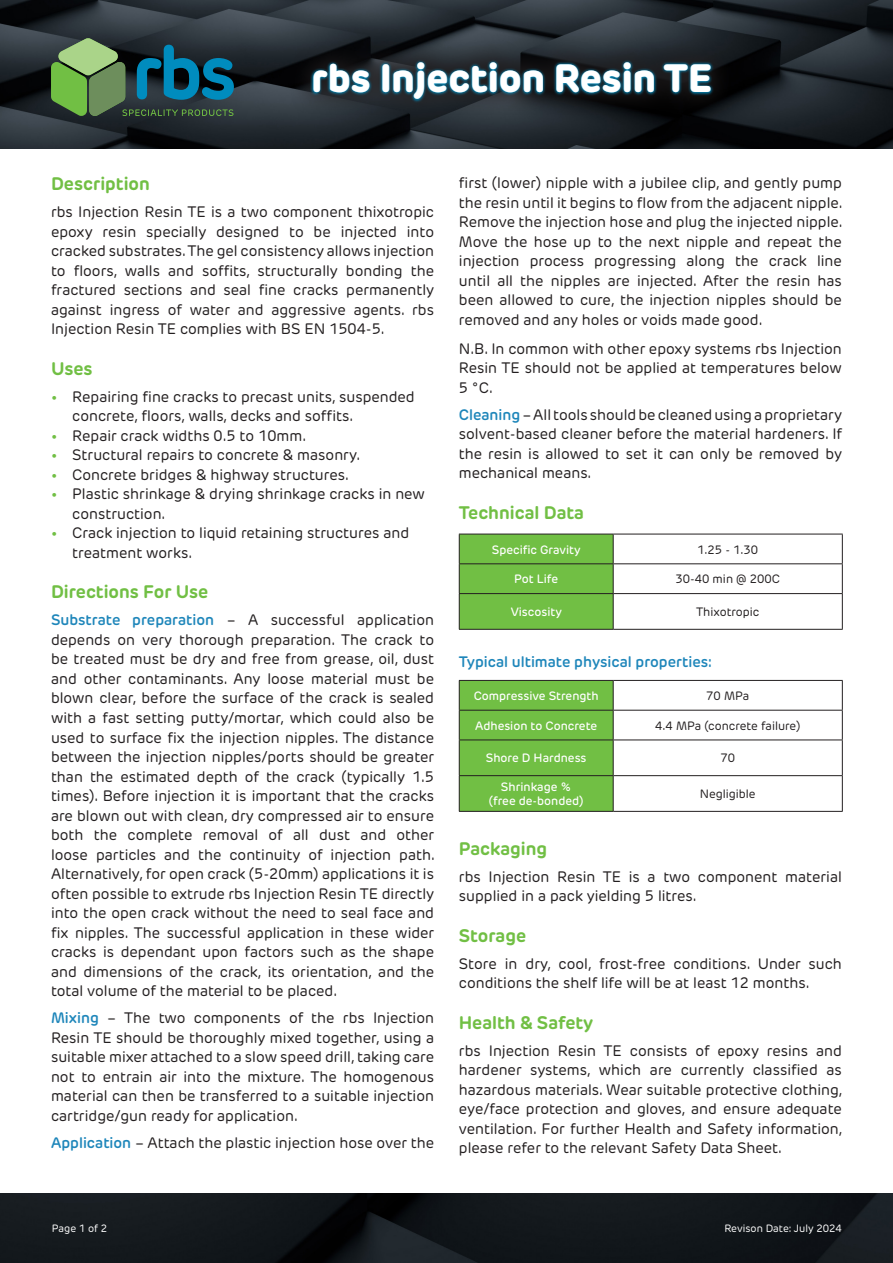
<style>
.page{position:relative;width:893px;height:1263px;background:#fff}
.page>*{position:absolute;margin:0;border:0;box-sizing:border-box;transform-origin:0 0}
.t1{font:800 39px "New Rubrik";color:#fff}
.t2{font:700 18px "New Rubrik";color:#71bf44}
.t3{font:15px/19.5px "New Rubrik";color:#231f20;text-align:justify}
.t4{font:600 15px "New Rubrik";color:#1e86ba}
.t5{font:500 12px/14.4px "New Rubrik";color:#fff;text-align:center}
.t6{font:12px "New Rubrik";color:#231f20}
.t7{font:10.5px "New Rubrik";color:#fff}
.s1{color:#71bf44}
.s2{font-weight:600;color:#1e86ba}
</style>
<div class="page">
<img style="left:0;top:0;width:893px;height:149px">
<img style="left:0;top:1193px;width:893px;height:70px">
<svg style="left:51px;top:38px;width:183px;height:79px;background:#386455"></svg>
<svg style="left:290px;top:40px;width:443px;height:82px;background:#1f252a"></svg>
<svg style="left:310px;top:59px;width:404px;height:44px;background:#124458"></svg>
<hr style="left:613px;top:534px;width:230px;height:1px;background:#231f20">
<hr style="left:613px;top:563px;width:230px;height:1px;background:#231f20">
<svg style="left:459px;top:534px;width:155px;height:95px;background:#6eba43"></svg>
<svg style="left:842px;top:534px;width:1px;height:59px"></svg>
<hr style="left:459px;top:593px;width:154px;height:1px;background:#231f20">
<hr style="left:459px;top:594px;width:1px;height:35px;background:#231f20">
<hr style="left:613px;top:593px;width:230px;height:1px;background:#231f20">
<hr style="left:613px;top:594px;width:1px;height:35px;background:#231f20">
<hr style="left:842px;top:594px;width:1px;height:35px;background:#231f20">
<hr style="left:459px;top:629px;width:154px;height:1px;background:#231f20">
<hr style="left:613px;top:629px;width:230px;height:1px;background:#231f20">
<hr style="left:613px;top:680px;width:230px;height:1px;background:#231f20">
<hr style="left:613px;top:710px;width:230px;height:1px;background:#231f20">
<div style="left:459px;top:680px;width:155px;height:131px;background:#71bf44"></div>
<svg style="left:842px;top:681px;width:1px;height:58px"></svg>
<hr style="left:459px;top:739px;width:154px;height:1px;background:#231f20">
<hr style="left:459px;top:740px;width:1px;height:35px;background:#231f20">
<hr style="left:613px;top:739px;width:230px;height:1px;background:#231f20">
<hr style="left:613px;top:740px;width:1px;height:35px;background:#231f20">
<hr style="left:842px;top:740px;width:1px;height:35px;background:#231f20">
<hr style="left:459px;top:775px;width:154px;height:1px;background:#231f20">
<hr style="left:459px;top:776px;width:1px;height:35px;background:#231f20">
<hr style="left:613px;top:775px;width:230px;height:1px;background:#231f20">
<hr style="left:613px;top:776px;width:1px;height:35px;background:#231f20">
<hr style="left:842px;top:776px;width:1px;height:35px;background:#231f20">
<hr style="left:459px;top:811px;width:154px;height:1px;background:#231f20">
<hr style="left:613px;top:811px;width:230px;height:1px;background:#231f20">
<p class="t1" style="left:311px;top:54px;width:402px">rbs Injection Resin TE</p>
<p class="t2" style="left:51px;top:173px;width:100px">Description</p>
<p class="t3" style="left:51px;top:202px;width:385px">rbs Injection Resin TE is a two component thixotropic epoxy resin specially designed to be injected into cracked substrates. The gel consistency allows injection to floors, walls and soffits, structurally bonding the fractured sections and seal fine cracks permanently against ingress of water and aggressive agents. rbs Injection Resin TE complies with BS EN 1504-5.</p>
<p class="t2" style="left:51px;top:357px;width:43px">Uses</p>
<p class="t3" style="left:51px;top:387px;width:365px"><span class="s1">•</span> Repairing fine cracks to precast units, suspended</p>
<p class="t3" style="left:72px;top:406px;width:282px">concrete, floors, walls, decks and soffits.</p>
<p class="t3" style="left:51px;top:426px;width:257px"><span class="s1">•</span> Repair crack widths 0.5 to 10mm.</p>
<p class="t3" style="left:51px;top:445px;width:311px"><span class="s1">•</span> Structural repairs to concrete &amp; masonry.</p>
<p class="t3" style="left:51px;top:465px;width:299px"><span class="s1">•</span> Concrete bridges &amp; highway structures.</p>
<p class="t3" style="left:51px;top:484px;width:375px"><span class="s1">•</span> Plastic shrinkage &amp; drying shrinkage cracks in new</p>
<p class="t3" style="left:72px;top:504px;width:95px">construction.</p>
<p class="t3" style="left:51px;top:523px;width:360px"><span class="s1">•</span> Crack injection to liquid retaining structures and</p>
<p class="t3" style="left:72px;top:543px;width:121px">treatment works.</p>
<p class="t2" style="left:51px;top:581px;width:159px">Directions For Use</p>
<p class="t3" style="left:51px;top:610px;width:385px"><span class="s2">Substrate preparation</span> – A successful application depends on very thorough preparation. The crack to be treated must be dry and free from grease, oil, dust and other contaminants. Any loose material must be blown clear, before the surface of the crack is sealed with a fast setting putty/mortar, which could also be used to surface fix the injection nipples. The distance between the injection nipples/ports should be greater than the estimated depth of the crack (typically 1.5 times). Before injection it is important that the cracks are blown out with clean, dry compressed air to ensure both the complete removal of all dust and other loose particles and the continuity of injection path.<br>Alternatively, for open crack (5-20mm) applications it is often possible to extrude rbs Injection Resin TE directly into the open crack without the need to seal face and fix nipples. The successful application in these wider cracks is dependant upon factors such as the shape and dimensions of the crack, its orientation, and the total volume of the material to be placed.</p>
<p class="t3" style="left:51px;top:1008px;width:385px"><span class="s2">Mixing</span> – The two components of the rbs Injection Resin TE should be thoroughly mixed together, using a suitable mixer attached to a slow speed drill, taking care not to entrain air into the mixture. The homogenous material can then be transferred to a suitable injection cartridge/gun ready for application.</p>
<p class="t3" style="left:51px;top:1132px;width:385px"><span class="s2">Application</span> – Attach the plastic injection hose over the</p>
<p class="t3" style="left:459px;top:173px;width:385px">first (lower) nipple with a jubilee clip, and gently pump the resin until it begins to flow from the adjacent nipple.</p>
<p class="t3" style="left:459px;top:212px;width:385px">Remove the injection hose and plug the injected nipple.</p>
<p class="t3" style="left:459px;top:232px;width:385px">Move the hose up to the next nipple and repeat the injection process progressing along the crack line until all the nipples are injected. After the resin has been allowed to cure, the injection nipples should be removed and any holes or voids made good.</p>
<p class="t3" style="left:459px;top:339px;width:384px">N.B. In common with other epoxy systems rbs Injection Resin TE should not be applied at temperatures below 5 °C.</p>
<p class="t3" style="left:459px;top:405px;width:385px"><span class="s2">Cleaning</span> – All tools should be cleaned using a proprietary solvent-based cleaner before the material hardeners. If the resin is allowed to set it can only be removed by mechanical means.</p>
<p class="t2" style="left:459px;top:501px;width:127px">Technical Data</p>
<p class="t5" style="left:492px;top:542px;width:90px">Specific Gravity</p>
<p class="t6" style="left:697px;top:542px;width:63px">1.25 - 1.30</p>
<p class="t5" style="left:514px;top:572px;width:45px">Pot Life</p>
<p class="t6" style="left:675px;top:572px;width:106px">30-40 min @ 200C</p>
<p class="t5" style="left:511px;top:605px;width:53px">Viscosity</p>
<p class="t6" style="left:696px;top:605px;width:65px">Thixotropic</p>
<p class="t4" style="left:459px;top:653px;width:255px">Typical ultimate physical properties:</p>
<p class="t5" style="left:474px;top:688px;width:126px">Compressive Strength</p>
<p class="t6" style="left:706px;top:688px;width:44px">70 MPa</p>
<p class="t5" style="left:475px;top:718px;width:123px">Adhesion to Concrete</p>
<p class="t6" style="left:655px;top:718px;width:147px">4.4 MPa (concrete failure)</p>
<p class="t5" style="left:486px;top:751px;width:102px">Shore D Hardness</p>
<p class="t6" style="left:720px;top:751px;width:16px">70</p>
<p class="t5" style="left:489px;top:779px;width:96px">Shrinkage % (free de-bonded)</p>
<p class="t6" style="left:700px;top:787px;width:57px">Negligible</p>
<p class="t2" style="left:459px;top:837px;width:90px">Packaging</p>
<p class="t3" style="left:459px;top:867px;width:384px">rbs Injection Resin TE is a two component material supplied in a pack yielding 5 litres.</p>
<p class="t2" style="left:459px;top:924px;width:69px">Storage</p>
<p class="t3" style="left:459px;top:954px;width:385px">Store in dry, cool, frost-free conditions. Under such conditions the shelf life will be at least 12 months.</p>
<p class="t2" style="left:459px;top:1011px;width:136px">Health &amp; Safety</p>
<p class="t3" style="left:459px;top:1041px;width:385px">rbs Injection Resin TE consists of epoxy resins and hardener systems, which are currently classified as hazardous materials. Wear suitable protective clothing, eye/face protection and gloves, and ensure adequate ventilation. For further Health and Safety information, please refer to the relevant Safety Data Sheet.</p>
<p class="t7" style="left:52px;top:1222px;width:57px">Page 1 of 2</p>
<p class="t7" style="left:724px;top:1222px;width:119px">Revison Date: July 2024</p>
</div>
